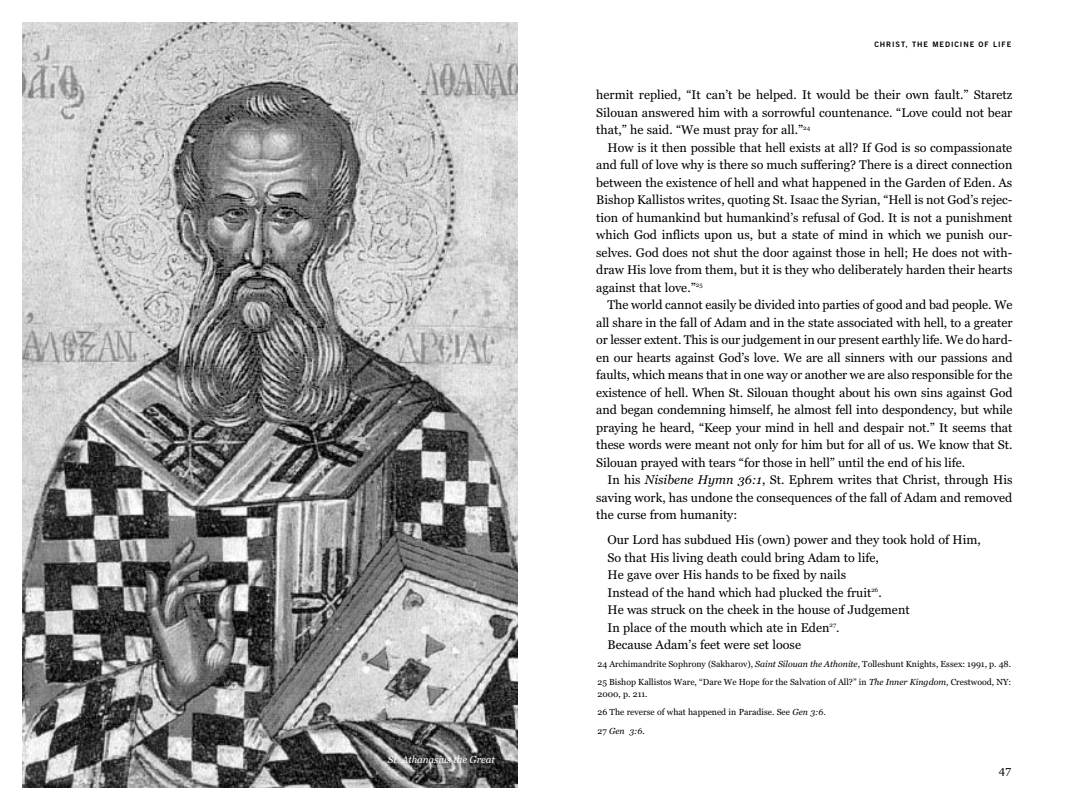
<style>
.page{position:relative;width:1080px;height:810px;background:#fff}
.page>*{position:absolute;margin:0;border:0;box-sizing:border-box;transform-origin:0 0}
.t1{font:12.5px/17.5px "Georgia";color:#000;text-align:justify}
.t2{font:11.25px "Georgia";color:#000}
.t3{font:italic 10px "Georgia";letter-spacing:-.01em;color:#fff}
.t4{font:8.75px/18.5px "Georgia";color:#000}
.t5{font:7.5px "Trade Gothic Bold Two";letter-spacing:.12em;color:#000}
.s1{font-style:italic}
</style>
<div class="page">
<img style="left:22px;top:22px;width:496px;height:766px">
<p class="t3" style="left:388px;top:754px;width:109px">St. Athanasius the Great</p>
<p class="t5" style="left:874px;top:42px;width:138px">CHRIST, THE MEDICINE OF LIFE</p>
<p class="t1" style="left:596px;top:86px;width:418px">hermit replied, “It can’t be helped. It would be their own fault.” Staretz Silouan answered him with a sorrowful countenance. “Love could not bear that,” he said. “We must pray for all.”<sup>24</sup></p>
<p class="t1" style="left:596px;top:139px;width:418px;text-indent:11px">How is it then possible that hell exists at all? If God is so compassionate and full of love why is there so much suffering? There is a direct connection between the existence of hell and what happened in the Garden of Eden. As Bishop Kallistos writes, quoting St. Isaac the Syrian, “Hell is not God’s rejec&shy;tion of humankind but humankind’s refusal of God. It is not a punishment which God inflicts upon us, but a state of mind in which we punish our&shy;selves. God does not shut the door against those in hell; He does not with&shy;draw His love from them, but it is they who deliberately harden their hearts against that love.”<sup>25</sup></p>
<p class="t1" style="left:596px;top:296px;width:418px;text-indent:11px">The world cannot easily be divided into parties of good and bad people. We all share in the fall of Adam and in the state associated with hell, to a greater or lesser extent. This is our judgement in our present earthly life. We do hard&shy;en our hearts against God’s love. We are all sinners with our passions and faults, which means that in one way or another we are also responsible for the existence of hell. When St. Silouan thought about his own sins against God and began condemning himself, he almost fell into despondency, but while praying he heard, “Keep your mind in hell and despair not.” It seems that these words were meant not only for him but for all of us. We know that St.<br>Silouan prayed with tears “for those in hell” until the end of his life.</p>
<p class="t1" style="left:596px;top:471px;width:418px;text-indent:11px">In his <span class="s1">Nisibene Hymn 36:1</span>, St. Ephrem writes that Christ, through His saving work, has undone the consequences of the fall of Adam and removed the curse from humanity:</p>
<p class="t1" style="left:607px;top:531px;width:375px;text-align:left">Our Lord has subdued His (own) power and they took hold of Him, So that His living death could bring Adam to life,<br>He gave over His hands to be fixed by nails<br>Instead of the hand which had plucked the fruit<sup>26</sup>.<br>He was struck on the cheek in the house of Judgement<br>In place of the mouth which ate in Eden<sup>27</sup>.<br>Because Adam’s feet were set loose</p>
<p class="t4" style="left:598px;top:655px;width:415px">24 Archimandrite Sophrony (Sakharov), <span class="s1">Saint Silouan the Athonite</span>, Tolleshunt Knights, Essex: 1991, p. 48.<br>25 Bishop Kallistos Ware, “Dare We Hope for the Salvation of All?” in <span class="s1">The Inner Kingdom</span>, Crestwood, NY:</p>
<p class="t4" style="left:597px;top:684px;width:230px">2000, p. 211.<br>26 The reverse of what happened in Paradise. See <span class="s1">Gen 3:6</span>.<br>27 <span class="s1">Gen 3:6</span>.</p>
<p class="t2" style="left:999px;top:763px;width:14px">47</p>
</div>
